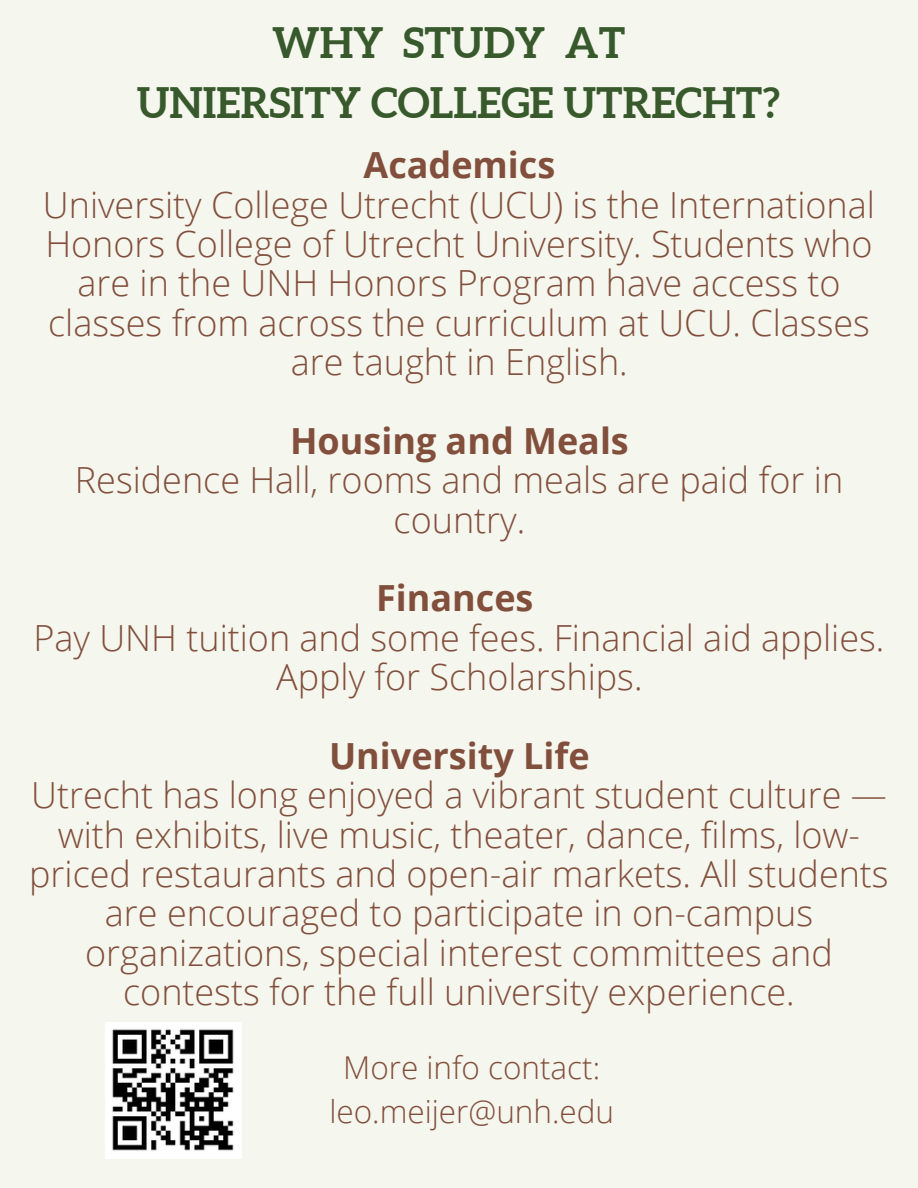
<style>
.page{position:relative;width:918px;height:1188px;background:#f5f6ed}
.page>*{position:absolute;margin:0;border:0;box-sizing:border-box;transform-origin:0 0}
.t1{font:700 42px "Aleo";color:#37592b}
.t2{font:300 36px/39.3px "Open Sans";color:#824f3c;text-align:center}
.t3{font:700 36px "Open Sans";color:#824f3c}
.t4{font:300 31.5px "Open Sans";color:#824f3c}
</style>
<div class="page">
<img style="left:105px;top:1022px;width:136px;height:136px">
<p class="t1" style="left:272px;top:19px;width:355px">WHY STUDY AT</p>
<p class="t1" style="left:137px;top:78px;width:645px">UNIERSITY COLLEGE UTRECHT?</p>
<p class="t3" style="left:364px;top:140px;width:193px">Academics</p>
<p class="t2" style="left:43px;top:184px;width:833px">University College Utrecht (UCU) is the International Honors College of Utrecht University. Students who are in the UNH Honors Program have access to classes from across the curriculum at UCU. Classes are taught in English.</p>
<p class="t3" style="left:290px;top:415px;width:340px">Housing and Meals</p>
<p class="t2" style="left:75px;top:460px;width:770px">Residence Hall, rooms and meals are paid for in country.</p>
<p class="t3" style="left:376px;top:573px;width:159px">Finances</p>
<p class="t2" style="left:34px;top:617px;width:852px">Pay UNH tuition and some fees. Financial aid applies.<br>Apply for Scholarships.</p>
<p class="t3" style="left:329px;top:730px;width:262px">University Life</p>
<p class="t2" style="left:29px;top:775px;width:861px">Utrecht has long enjoyed a vibrant student culture — with exhibits, live music, theater, dance, films, low&shy;priced restaurants and open-air markets. All students are encouraged to participate in on-campus organizations, special interest committees and contests for the full university experience.</p>
<p class="t4" style="left:343px;top:1045px;width:259px">More info contact:</p>
<p class="t4" style="left:329px;top:1089px;width:286px">leo.meijer@unh.edu</p>
</div>
